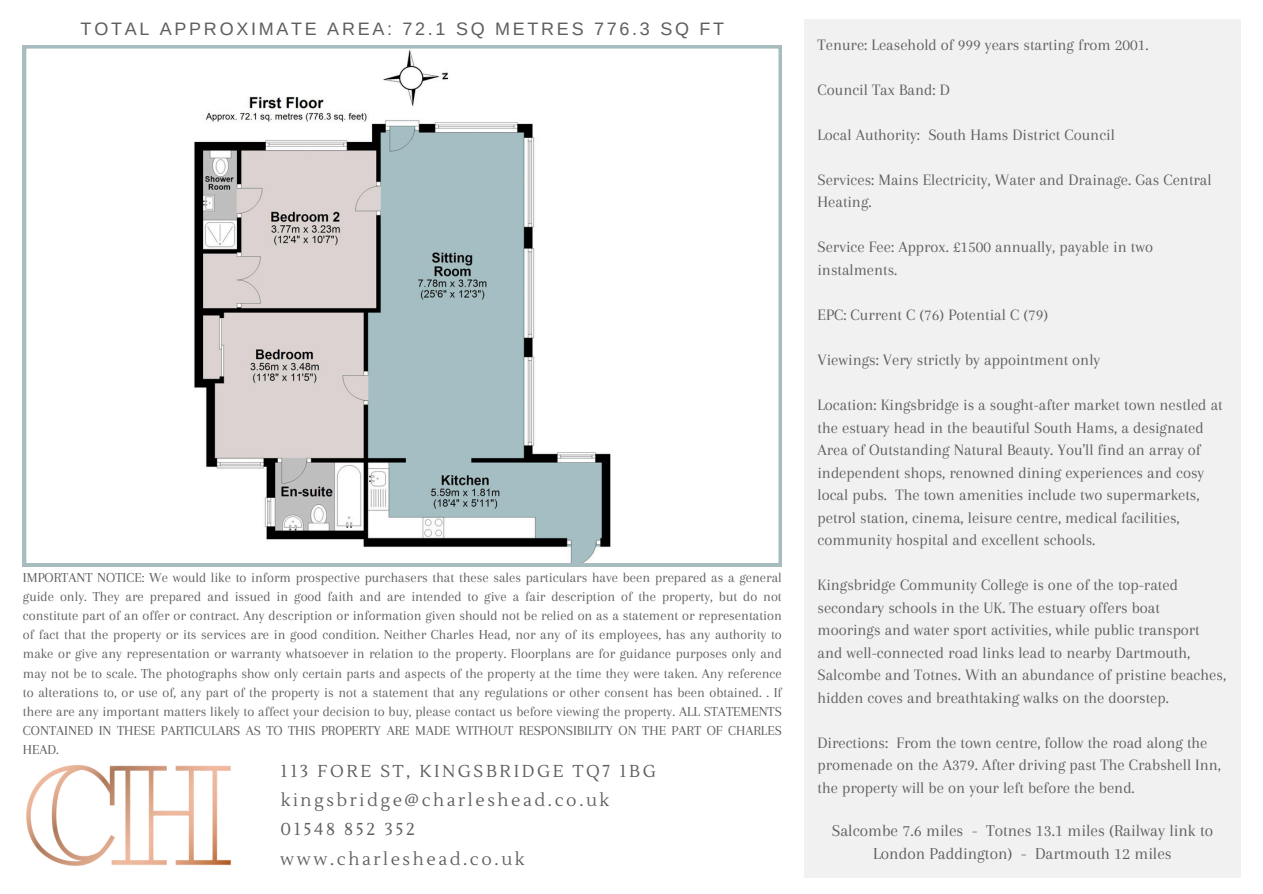
<style>
.page{position:relative;width:1263px;height:894px;background:#fff}
.page>*{position:absolute;margin:0;border:0;box-sizing:border-box;transform-origin:0 0}
.t1{font:18px "Arimo";letter-spacing:.15em;color:#5d5e5e}
.t2{font:17.25px "Lustria";letter-spacing:.15em;color:#5d5e5e}
.t3{font:17.25px/23.7px "Arapey";color:#5d5e5e;text-align:center}
.t4{font:16.5px/22.5px "Arapey";color:#5d5e5e}
.t5{font:14.25px/19.2px "Arapey";color:#5d5e5e;text-align:justify}
</style>
<div class="page">
<svg style="left:23px;top:45px;width:759px;height:521px"></svg>
<img style="left:26px;top:765px;width:205px;height:101px">
<div style="left:804px;top:19px;width:437px;height:858px;background:#f1f1f1"></div>
<p class="t1" style="left:81px;top:19px;width:645px">TOTAL APPROXIMATE AREA: 72.1 SQ METRES 776.3 SQ FT</p>
<h1 class="t5" style="left:23px;top:567px;width:760px">IMPORTANT NOTICE: We would like to inform prospective purchasers that these sales particulars have been prepared as a general guide only. They are prepared and issued in good faith and are intended to give a fair description of the property, but do not constitute part of an offer or contract. Any description or information given should not be relied on as a statement or representation of fact that the property or its services are in good condition. Neither Charles Head, nor any of its employees, has any authority to make or give any representation or warranty whatsoever in relation to the property. Floorplans are for guidance purposes only and may not be to scale. The photographs show only certain parts and aspects of the property at the time they were taken. Any reference to alterations to, or use of, any part of the property is not a statement that any regulations or other consent has been obtained. . If there are any important matters likely to affect your decision to buy, please contact us before viewing the property. ALL STATEMENTS CONTAINED IN THESE PARTICULARS AS TO THIS PROPERTY ARE MADE WITHOUT RESPONSIBILITY ON THE PART OF CHARLES HEAD.</h1>
<h2 class="t2" style="left:281px;top:760px;width:377px">113 FORE ST, KINGSBRIDGE TQ7 1BG</h2>
<h2 class="t2" style="left:281px;top:788px;width:330px">kingsbridge@charleshead.co.uk</h2>
<h2 class="t2" style="left:280px;top:818px;width:136px">01548 852 352</h2>
<h2 class="t2" style="left:280px;top:847px;width:246px">www.charleshead.co.uk</h2>
<h2 class="t4" style="left:817px;top:33px;width:332px">Tenure: Leasehold of 999 years starting from 2001.</h2>
<h2 class="t4" style="left:817px;top:78px;width:134px">Council Tax Band: D</h2>
<h2 class="t4" style="left:817px;top:123px;width:299px">Local Authority: South Hams District Council</h2>
<h2 class="t4" style="left:817px;top:168px;width:396px">Services: Mains Electricity, Water and Drainage. Gas Central<br>Heating.</h2>
<h2 class="t4" style="left:817px;top:236px;width:337px">Service Fee: Approx. £1500 annually, payable in two instalments.</h2>
<h2 class="t4" style="left:817px;top:303px;width:232px">EPC: Current C (76) Potential C (79)</h2>
<h2 class="t4" style="left:817px;top:348px;width:284px">Viewings: Very strictly by appointment only</h2>
<h2 class="t4" style="left:817px;top:393px;width:407px">Location: Kingsbridge is a sought-after market town nestled at the estuary head in the beautiful South Hams, a designated Area of Outstanding Natural Beauty. You'll find an array of independent shops, renowned dining experiences and cosy local pubs. The town amenities include two supermarkets, petrol station, cinema, leisure centre, medical facilities, community hospital and excellent schools.</h2>
<h2 class="t4" style="left:817px;top:573px;width:410px">Kingsbridge Community College is one of the top-rated secondary schools in the UK. The estuary offers boat moorings and water sport activities, while public transport and well-connected road links lead to nearby Dartmouth, Salcombe and Totnes. With an abundance of pristine beaches, hidden coves and breathtaking walks on the doorstep.</h2>
<h2 class="t4" style="left:817px;top:731px;width:405px">Directions: From the town centre, follow the road along the promenade on the A379. After driving past The Crabshell Inn, the property will be on your left before the bend.</h2>
<p class="t3" style="left:832px;top:818px;width:383px">Salcombe 7.6 miles - Totnes 13.1 miles (Railway link to<br>London Paddington) - Dartmouth 12 miles</p>
</div>
